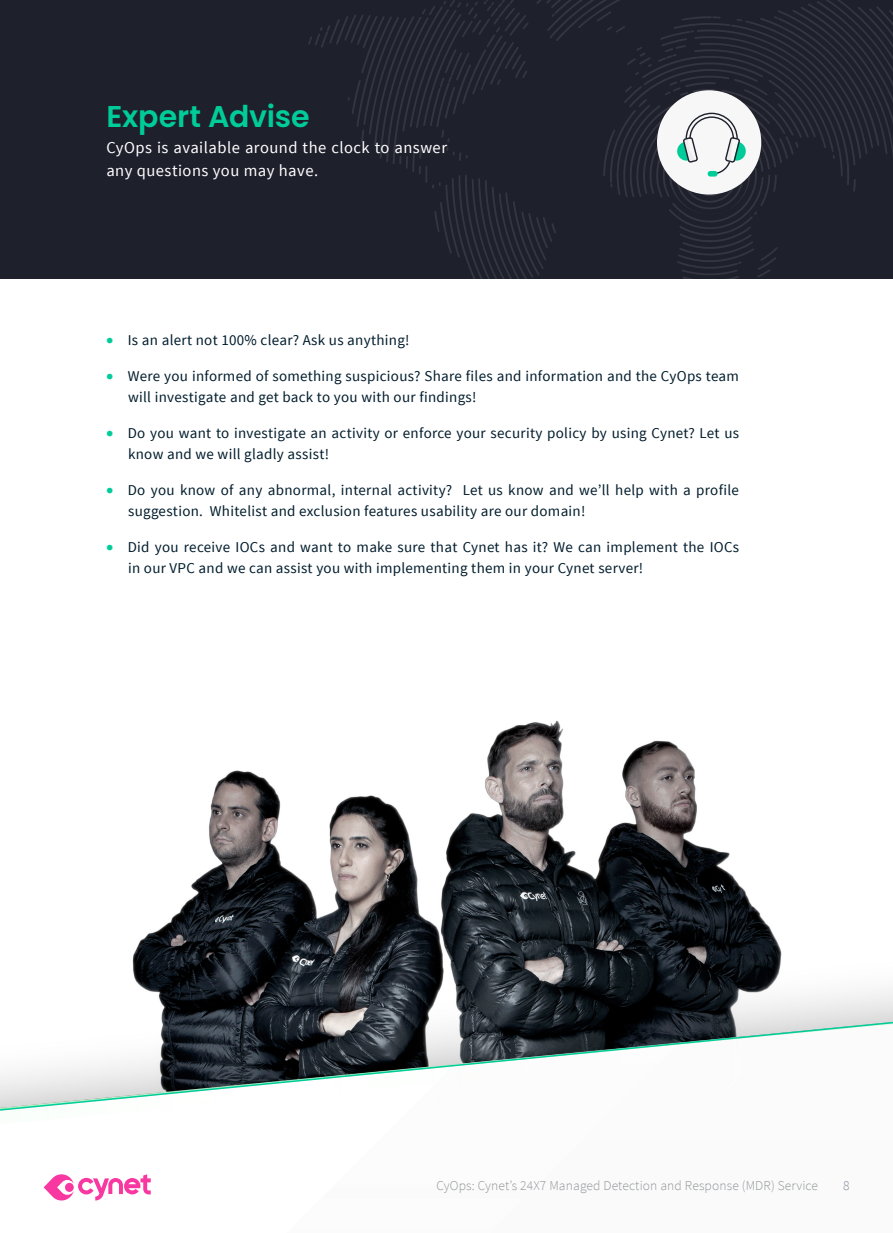
<style>
.page{position:relative;width:893px;height:1233px;background:#fff}
.page>*{position:absolute;margin:0;border:0;box-sizing:border-box;transform-origin:0 0}
.t1{font:600 30px "Poppins";letter-spacing:-.005em;color:#0c9}
.h2-fw{font:16.5px/22.5px "Source Sans Pro";letter-spacing:.03em;color:#fff}
.t2{font:15px "Source Sans Pro";letter-spacing:.02em;color:#001c2c}
.t3{font:15px "Lato";color:#0c9}
.t4{font:300 13.5px "Source Sans Pro";letter-spacing:.01em;color:#939598}
.t5{font:300 13.5px "Source Sans Pro";color:#858b99}
</style>
<div class="page">
<img style="left:43px;top:720px;width:850px;height:468px">
<svg style="left:0;top:1021px;width:893px;height:91px"></svg>
<svg style="left:44px;top:1174px;width:107px;height:27px"></svg>
<div style="left:0;top:0;width:893px;height:279px;background:#1e202c"></div>
<svg style="left:308px;top:0;width:585px;height:279px"></svg>
<div style="left:657px;top:90px;width:104px;height:105px;background:#f7f7f7;border-radius:50%"></div>
<div style="left:708px;top:171px;width:10px;height:6px;background:#0c9;border-radius:3px"></div>
<svg style="left:677px;top:112px;width:69px;height:63px"></svg>
<p class="t1" style="left:106px;top:99px;width:205px">Expert Advise</p>
<p class="h2-fw" style="left:106px;top:137px;width:342px">CyOps is available around the clock to answer any questions you may have.</p>
<p class="t3" style="left:106px;top:329px;width:10px">•</p>
<p class="t3" style="left:106px;top:365px;width:10px">•</p>
<p class="t3" style="left:106px;top:422px;width:10px">•</p>
<p class="t3" style="left:106px;top:479px;width:10px">•</p>
<p class="t3" style="left:106px;top:536px;width:10px">•</p>
<p class="t2" style="left:128px;top:331px;width:283px">Is an alert not 100% clear? Ask us anything!</p>
<p class="t2" style="left:128px;top:367px;width:613px">Were you informed of something suspicious? Share files and information and the CyOps team</p>
<p class="t2" style="left:128px;top:388px;width:350px">will investigate and get back to you with our findings!</p>
<p class="t2" style="left:128px;top:424px;width:613px">Do you want to investigate an activity or enforce your security policy by using Cynet? Let us</p>
<p class="t2" style="left:128px;top:445px;width:202px">know and we will gladly assist!</p>
<p class="t2" style="left:128px;top:481px;width:326px">Do you know of any abnormal, internal activity?</p>
<p class="t2" style="left:463px;top:481px;width:278px">Let us know and we l l’ help with a profile</p>
<p class="t2" style="left:210px;top:502px;width:377px">Whitelist and exclusion features usability are our domain!</p>
<p class="t2" style="left:128px;top:502px;width:76px">suggestion.</p>
<p class="t2" style="left:128px;top:538px;width:613px">Did you receive IOCs and want to make sure that Cynet has it? We can implement the IOCs</p>
<p class="t2" style="left:128px;top:559px;width:517px">in our VPC and we can assist you with implementing them in your Cynet server!</p>
<p class="t4" style="left:436px;top:1177px;width:383px">CyOps: Cynet s’ 24 7X Managed Detection and Response (MDR) Service</p>
<p class="t5" style="left:843px;top:1178px;width:8px">8</p>
</div>
